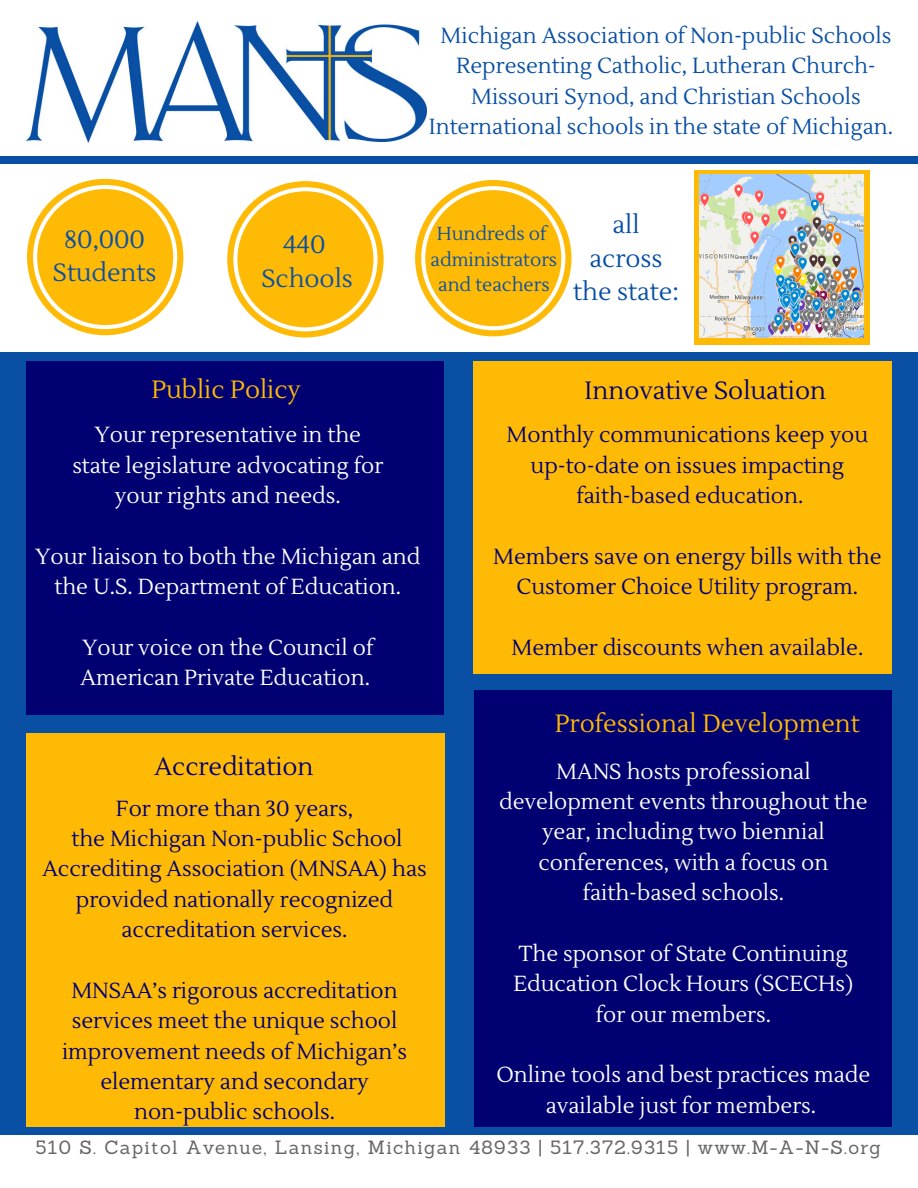
<style>
.page{position:relative;width:918px;height:1188px;background:#fff}
.page>*{position:absolute;margin:0;border:0;box-sizing:border-box;transform-origin:0 0}
.t1{font:24.9px/33.8px "Lustria";color:#094fa4;text-align:center}
.t2{font:24.9px "Lustria";color:#ffba06}
.t3{font:24.9px "Lustria";color:#000072}
.t4{font:21.75px/30.3px "Lustria";color:#fff;text-align:center}
.t5{font:21.75px/30.3px "Lustria";color:#000072;text-align:center}
.t6{font:21.75px/30.3px "Lustria";color:#094fa4;text-align:center}
.t7{font:18.75px "Sanchez";letter-spacing:.07em;color:#666}
.t8{font:18.75px/25.8px "Lustria";color:#094fa4;text-align:center}
</style>
<div class="page">
<img style="left:27px;top:21px;width:399px;height:122px">
<div style="left:0;top:157px;width:918px;height:7px;background:#094fa4"></div>
<svg style="left:415px;top:180px;width:156px;height:156px"></svg>
<div style="left:425px;top:190px;width:136px;height:136px;background:#ffba06;border-radius:50%"></div>
<svg style="left:227px;top:181px;width:157px;height:157px"></svg>
<div style="left:237px;top:191px;width:136px;height:136px;background:#ffba06;border-radius:50%"></div>
<svg style="left:27px;top:179px;width:156px;height:156px"></svg>
<div style="left:37px;top:189px;width:136px;height:136px;background:#ffba06;border-radius:50%"></div>
<div style="left:694px;top:170px;width:176px;height:174px;background:#ffba06"></div>
<img style="left:700px;top:174px;width:164px;height:164px">
<div style="left:0;top:352px;width:918px;height:817px;background:#094fa4"></div>
<div style="left:26px;top:734px;width:418px;height:393px;background:#ffba06"></div>
<div style="left:474px;top:361px;width:418px;height:313px;background:#ffba06"></div>
<div style="left:0;top:1135px;width:918px;height:53px;background:#fff"></div>
<div style="left:26px;top:361px;width:417px;height:353px;background:#000072"></div>
<div style="left:475px;top:691px;width:417px;height:436px;background:#000072"></div>
<p class="t1" style="left:53px;top:223px;width:105px">80,000<br>Students</p>
<p class="t1" style="left:261px;top:228px;width:93px">440<br>Schools</p>
<p class="t6" style="left:429px;top:21px;width:466px">Michigan Association of Non-public Schools Representing Catholic, Lutheran Church-Missouri Synod, and Christian Schools International schools in the state of Michigan.</p>
<p class="t8" style="left:431px;top:221px;width:128px">Hundreds of administrators and teachers</p>
<p class="t1" style="left:573px;top:208px;width:107px">all across the state:</p>
<p class="t2" style="left:151px;top:374px;width:151px">Public Policy</p>
<p class="t4" style="left:72px;top:420px;width:312px">Your representative in the state legislature advocating for your rights and needs.</p>
<p class="t4" style="left:35px;top:542px;width:387px">Your liaison to both the Michigan and the U.S. Department of Education.</p>
<p class="t4" style="left:81px;top:633px;width:294px;text-align:left">Your voice on the Council of<br>American Private Education.</p>
<p class="t3" style="left:585px;top:376px;width:243px">Innovative Soluation</p>
<p class="t5" style="left:507px;top:420px;width:363px">Monthly communications keep you up-to-date on issues impacting faith-based education.</p>
<p class="t5" style="left:493px;top:542px;width:390px">Members save on energy bills with the<br>Customer Choice Utility program.</p>
<p class="t5" style="left:511px;top:633px;width:353px">Member discounts when available.</p>
<p class="t2" style="left:555px;top:709px;width:306px">Professional Development</p>
<p class="t3" style="left:154px;top:751px;width:161px">Accreditation</p>
<p class="t5" style="left:42px;top:794px;width:386px">For more than 30 years,<br>the Michigan Non-public School<br>Accrediting Association (MNSAA) has provided nationally recognized accreditation services.</p>
<p class="t5" style="left:62px;top:976px;width:347px">MNSAA’s rigorous accreditation services meet the unique school improvement needs of Michigan’s elementary and secondary non-public schools.</p>
<p class="t4" style="left:499px;top:757px;width:370px">MANS hosts professional development events throughout the year, including two biennial conferences, with a focus on faith-based schools.</p>
<p class="t4" style="left:513px;top:939px;width:341px">The sponsor of State Continuing<br>Education Clock Hours (SCECHs) for our members.</p>
<p class="t4" style="left:497px;top:1060px;width:375px">Online tools and best practices made available just for members.</p>
<p class="t7" style="left:36px;top:1135px;width:847px">510 S. Capitol Avenue, Lansing, Michigan 48933 | 517.372.9315 | www.M-A-N-S.org</p>
</div>
